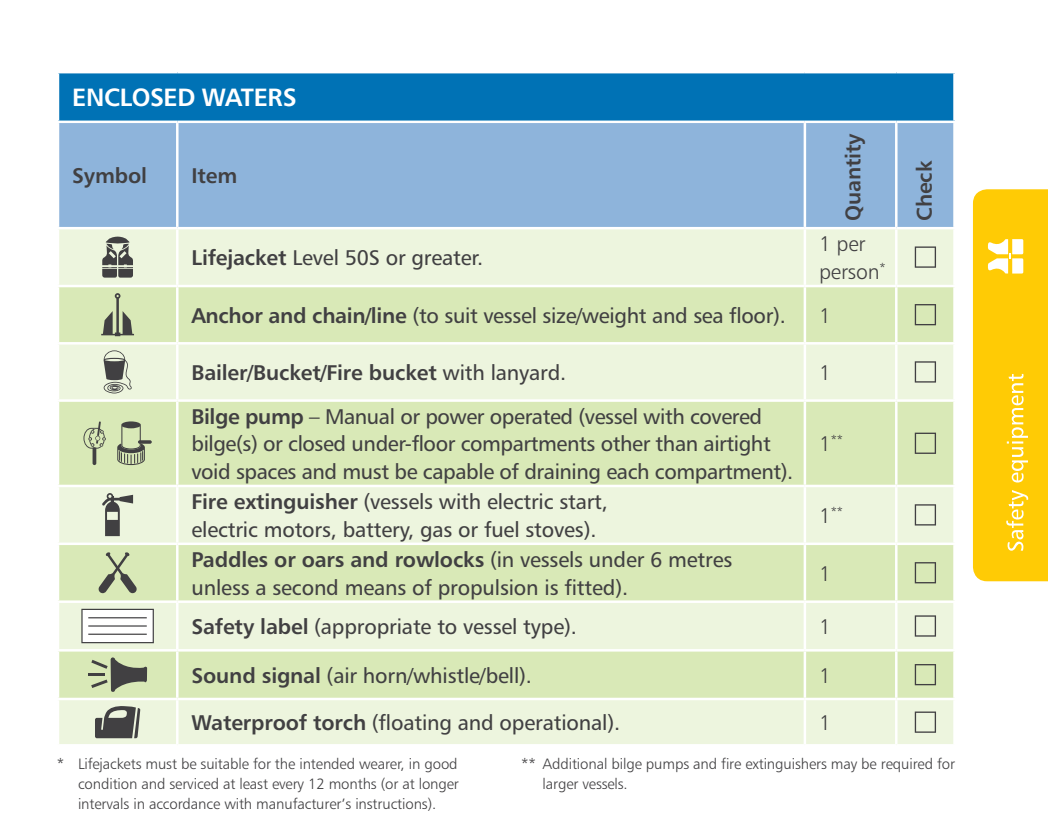
<style>
.page{position:relative;width:1048px;height:824px;background:#fff}
.page>*{position:absolute;margin:0;border:0;box-sizing:border-box;transform-origin:0 0}
.Table_Heading{font:500 25px "Trans Text Md";letter-spacing:-.015em;color:#fff}
.Paragraph{font:21.25px/27.5px "Trans Text Rm";letter-spacing:-.01em;color:#414042}
.Paragraph-2{font:500 21.25px "Trans Text Md";letter-spacing:-.01em;color:#414042}
.Paragraph-3{font:300 21.25px/27.5px "Trans Text Lt";letter-spacing:-.01em;color:#414042}
.Paragraph-4{font:300 15px/20px "Trans Text Lt";letter-spacing:-.01em;color:#414042;text-align:justify}
.Paragraph-5{font:300 12.5px "Trans Text Lt";color:#414042}
.s1{font-family:"Trans Text Md";font-weight:500}
.s2{font-family:"Trans Text Rm";font-weight:400}
.s3{font-size:21.25px}
</style>
<div class="page">
<svg style="left:973px;top:189px;width:74px;height:392px;background:#ffce13"></svg>
<div style="left:58px;top:72px;width:896px;height:50px;background:#0072b5"></div>
<div style="left:59px;top:123px;width:894px;height:104px;background:#8eb4db"></div>
<div style="left:59px;top:229px;width:894px;height:515px;background:#edf5de"></div>
<svg style="left:59px;top:287px;width:894px;height:410px;background:#e0edc6"></svg>
<hr style="left:176px;top:229px;width:2px;height:56px;background:#fff">
<hr style="left:57px;top:285px;width:120px;height:2px;background:#fff">
<hr style="left:177px;top:285px;width:627px;height:2px;background:#fff">
<hr style="left:176px;top:287px;width:2px;height:55px;background:#fff">
<hr style="left:57px;top:342px;width:120px;height:2px;background:#fff">
<hr style="left:177px;top:342px;width:627px;height:2px;background:#fff">
<hr style="left:176px;top:344px;width:2px;height:55px;background:#fff">
<hr style="left:57px;top:399px;width:120px;height:3px;background:#fff">
<hr style="left:177px;top:399px;width:627px;height:3px;background:#fff">
<hr style="left:176px;top:402px;width:2px;height:82px;background:#fff">
<hr style="left:57px;top:484px;width:120px;height:3px;background:#fff">
<hr style="left:177px;top:484px;width:627px;height:3px;background:#fff">
<hr style="left:176px;top:487px;width:2px;height:55px;background:#fff">
<hr style="left:57px;top:542px;width:120px;height:3px;background:#fff">
<hr style="left:177px;top:542px;width:627px;height:3px;background:#fff">
<hr style="left:176px;top:545px;width:2px;height:55px;background:#fff">
<hr style="left:57px;top:600px;width:120px;height:3px;background:#fff">
<hr style="left:177px;top:600px;width:627px;height:3px;background:#fff">
<hr style="left:176px;top:603px;width:2px;height:46px;background:#fff">
<hr style="left:57px;top:649px;width:120px;height:2px;background:#fff">
<hr style="left:177px;top:649px;width:627px;height:2px;background:#fff">
<hr style="left:176px;top:651px;width:2px;height:46px;background:#fff">
<hr style="left:57px;top:697px;width:120px;height:3px;background:#fff">
<hr style="left:177px;top:697px;width:627px;height:3px;background:#fff">
<hr style="left:176px;top:700px;width:2px;height:44px;background:#fff">
<hr style="left:176px;top:123px;width:2px;height:104px;background:#fff">
<hr style="left:803px;top:123px;width:3px;height:104px;background:#fff">
<hr style="left:803px;top:229px;width:3px;height:56px;background:#fff">
<hr style="left:804px;top:285px;width:92px;height:2px;background:#fff">
<hr style="left:803px;top:287px;width:3px;height:55px;background:#fff">
<hr style="left:804px;top:342px;width:92px;height:2px;background:#fff">
<hr style="left:803px;top:344px;width:3px;height:55px;background:#fff">
<hr style="left:804px;top:399px;width:92px;height:3px;background:#fff">
<hr style="left:803px;top:402px;width:3px;height:82px;background:#fff">
<hr style="left:804px;top:484px;width:92px;height:3px;background:#fff">
<hr style="left:803px;top:487px;width:3px;height:55px;background:#fff">
<hr style="left:804px;top:542px;width:92px;height:3px;background:#fff">
<hr style="left:803px;top:545px;width:3px;height:55px;background:#fff">
<hr style="left:804px;top:600px;width:92px;height:3px;background:#fff">
<hr style="left:803px;top:603px;width:3px;height:46px;background:#fff">
<hr style="left:804px;top:649px;width:92px;height:2px;background:#fff">
<hr style="left:803px;top:651px;width:3px;height:46px;background:#fff">
<hr style="left:804px;top:697px;width:92px;height:3px;background:#fff">
<hr style="left:803px;top:700px;width:3px;height:44px;background:#fff">
<hr style="left:894px;top:123px;width:3px;height:104px;background:#fff">
<hr style="left:894px;top:229px;width:3px;height:56px;background:#fff">
<hr style="left:896px;top:285px;width:59px;height:2px;background:#fff">
<hr style="left:894px;top:287px;width:3px;height:55px;background:#fff">
<hr style="left:896px;top:342px;width:59px;height:2px;background:#fff">
<hr style="left:894px;top:344px;width:3px;height:55px;background:#fff">
<hr style="left:896px;top:399px;width:59px;height:3px;background:#fff">
<hr style="left:894px;top:402px;width:3px;height:82px;background:#fff">
<hr style="left:896px;top:484px;width:59px;height:3px;background:#fff">
<hr style="left:894px;top:487px;width:3px;height:55px;background:#fff">
<hr style="left:896px;top:542px;width:59px;height:3px;background:#fff">
<hr style="left:894px;top:545px;width:3px;height:55px;background:#fff">
<hr style="left:896px;top:600px;width:59px;height:3px;background:#fff">
<hr style="left:894px;top:603px;width:3px;height:46px;background:#fff">
<hr style="left:896px;top:649px;width:59px;height:2px;background:#fff">
<hr style="left:894px;top:651px;width:3px;height:46px;background:#fff">
<hr style="left:896px;top:697px;width:59px;height:3px;background:#fff">
<hr style="left:894px;top:700px;width:3px;height:44px;background:#fff">
<hr style="left:57px;top:71px;width:120px;height:2px;background:#fff">
<hr style="left:57px;top:73px;width:2px;height:47px;background:#fff">
<hr style="left:177px;top:71px;width:627px;height:2px;background:#fff">
<hr style="left:804px;top:71px;width:92px;height:2px;background:#fff">
<hr style="left:896px;top:71px;width:59px;height:2px;background:#fff">
<hr style="left:953px;top:73px;width:2px;height:47px;background:#fff">
<hr style="left:57px;top:120px;width:120px;height:3px;background:#fff">
<hr style="left:177px;top:120px;width:627px;height:3px;background:#fff">
<hr style="left:804px;top:120px;width:92px;height:3px;background:#fff">
<hr style="left:896px;top:120px;width:59px;height:3px;background:#fff">
<svg style="left:102px;top:236px;width:31px;height:41px"></svg>
<svg style="left:914px;top:246px;width:21px;height:22px"></svg>
<svg style="left:101px;top:293px;width:33px;height:43px"></svg>
<svg style="left:914px;top:304px;width:21px;height:21px"></svg>
<svg style="left:104px;top:350px;width:28px;height:43px"></svg>
<svg style="left:914px;top:361px;width:21px;height:21px"></svg>
<svg style="left:83px;top:421px;width:23px;height:44px"></svg>
<hr style="left:138px;top:440px;width:14px;height:3px;background:#414042;border-radius:2px">
<svg style="left:117px;top:421px;width:28px;height:44px"></svg>
<svg style="left:914px;top:432px;width:21px;height:22px"></svg>
<svg style="left:102px;top:493px;width:31px;height:43px"></svg>
<svg style="left:914px;top:504px;width:21px;height:21px"></svg>
<svg style="left:99px;top:552px;width:38px;height:41px;background:#abb693"></svg>
<svg style="left:914px;top:562px;width:21px;height:21px"></svg>
<div style="left:82px;top:609px;width:71px;height:33px;background:#fff"></div>
<div style="left:81px;top:608px;width:73px;height:35px;border:1px solid #414042"></div>
<hr style="left:88px;top:617px;width:59px;height:1px;background:#414042">
<hr style="left:88px;top:625px;width:59px;height:1px;background:#414042">
<hr style="left:88px;top:633px;width:59px;height:1px;background:#414042">
<svg style="left:914px;top:615px;width:21px;height:21px"></svg>
<hr style="left:88px;top:672px;width:17px;height:3px;background:#414042">
<svg style="left:91px;top:657px;width:56px;height:34px;background:#959e83"></svg>
<svg style="left:914px;top:664px;width:21px;height:21px"></svg>
<svg style="left:95px;top:706px;width:45px;height:32px"></svg>
<svg style="left:914px;top:711px;width:21px;height:21px"></svg>
<p class="Table_Heading" style="left:72px;top:82px;width:226px">ENCLOSED WATERS</p>
<p class="Paragraph-2" style="left:72px;top:162px;width:76px">Symbol</p>
<p class="Paragraph-2" style="left:191px;top:162px;width:47px">Item</p>
<p class="Paragraph" style="left:191px;top:243px;width:293px"><span class="s1">Lifejacket</span> Level 50S or greater.</p>
<p class="Paragraph-2" style="left:839px;top:221px;width:89px;rotate:-90deg">Quantity</p>
<p class="Paragraph-3" style="left:819px;top:230px;width:68px">1 per person<sup>*</sup></p>
<p class="Paragraph" style="left:191px;top:301px;width:595px"><span class="s1">Anchor and chain/line</span> (to suit vessel size/weight and sea floor).</p>
<p class="Paragraph-3" style="left:819px;top:301px;width:13px">1</p>
<p class="Paragraph-2" style="left:191px;top:359px;width:376px">Bailer/Bucket/Fire bucket <span class="s2">with lanyard.</span></p>
<p class="Paragraph-3" style="left:819px;top:358px;width:13px">1</p>
<p class="Paragraph" style="left:191px;top:402px;width:603px"><span class="s1">Bilge pump</span> – Manual or power operated (vessel with covered bilge(s) or closed under-floor compartments other than airtight void spaces and must be capable of draining each compartment).</p>
<p class="Paragraph-5" style="left:819px;top:432px;width:26px"><span class="s3">1</span>**</p>
<p class="Paragraph" style="left:191px;top:487px;width:418px"><span class="s1">Fire extinguisher</span> (vessels with electric start, electric motors, battery, gas or fuel stoves).</p>
<p class="Paragraph" style="left:191px;top:545px;width:542px"><span class="s1">Paddles or oars and rowlocks</span> (in vessels under 6 metres unless a second means of propulsion is fitted).</p>
<p class="Paragraph-5" style="left:819px;top:504px;width:26px"><span class="s3">1</span>**</p>
<p class="Paragraph-3" style="left:819px;top:559px;width:13px">1</p>
<p class="Paragraph-2" style="left:910px;top:221px;width:61px;rotate:-90deg">Check</p>
<p class="Paragraph" style="left:191px;top:612px;width:387px"><span class="s1">Safety label</span> (appropriate to vessel type).</p>
<p class="Paragraph-3" style="left:819px;top:612px;width:13px">1</p>
<p class="Paragraph" style="left:191px;top:661px;width:342px"><span class="s1">Sound signal</span> (air horn/whistle/bell).</p>
<p class="Paragraph-3" style="left:819px;top:661px;width:13px">1</p>
<p class="Paragraph" style="left:191px;top:708px;width:430px"><span class="s1">Waterproof torch</span> (floating and operational).</p>
<p class="Paragraph-3" style="left:819px;top:708px;width:13px">1</p>
<p class="Paragraph-4" style="left:78px;top:753px;width:382px;text-indent:-21px">* Lifejackets must be suitable for the intended wearer, in good condition and serviced at least every 12 months (or at longer intervals in accordance with manufacturer’s instructions).</p>
<p class="Paragraph-4" style="left:542px;top:753px;width:414px;text-indent:-21px">** Additional bilge pumps and fire extinguishers may be required for larger vessels.</p>
</div>
